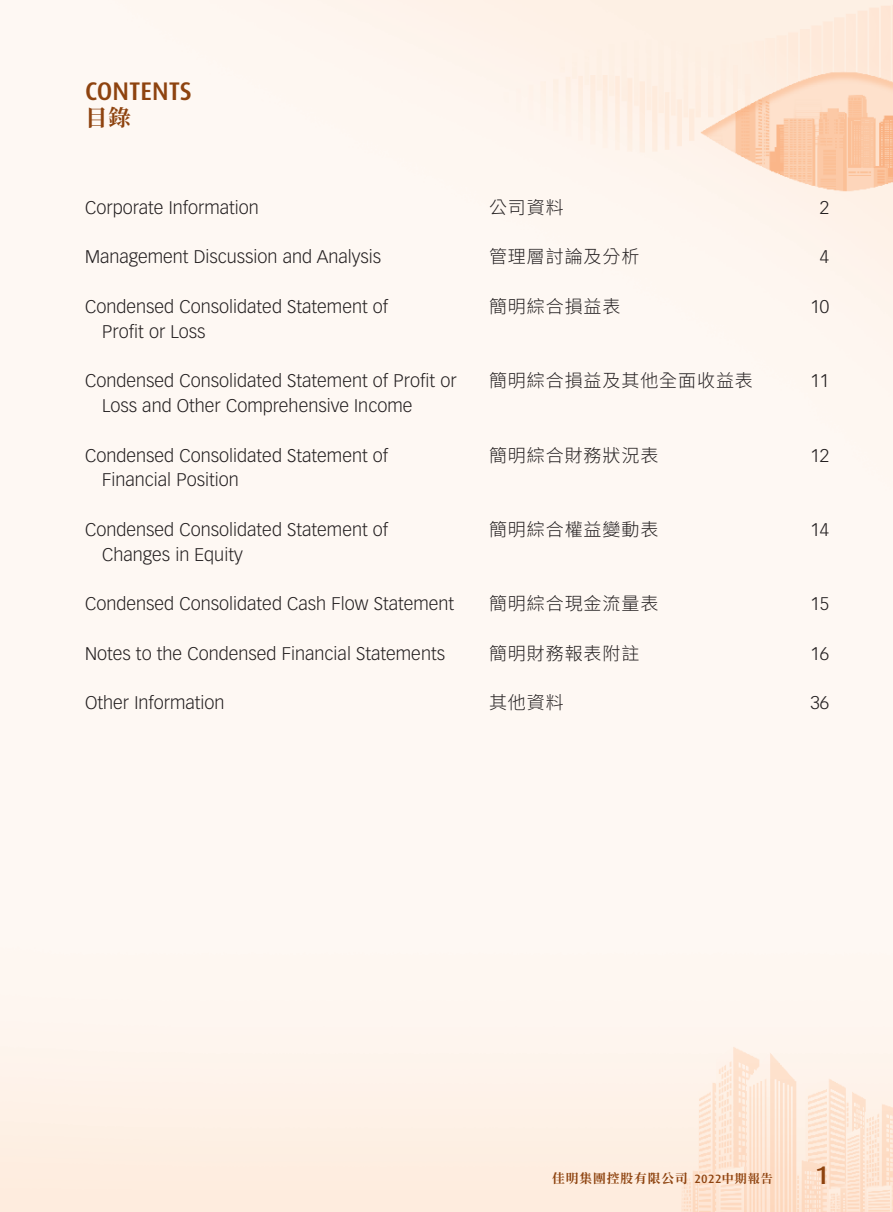
<style>
.page{position:relative;width:893px;height:1212px;background:#fff}
.page>*{position:absolute;margin:0;border:0;box-sizing:border-box;transform-origin:0 0}
.t1{font:500 25.5px "Dax";color:#8e430f}
.t2{font:700 22.5px "Source Han Serif TC";color:#8e430f}
.Body_Text{font:300 18px/24.8px "Vectora LT Std";color:#231f20}
.Body_Text-2{font:300 18px "Source Han Sans TC";letter-spacing:.05em;color:#231f20}
.t3{font:700 12.75px "Source Han Serif TC";letter-spacing:.07em;color:#8e430f}
.s1{font-family:"Dax";font-weight:500;font-size:12px}
.s2{font-size:12px}
</style>
<div class="page">
<img style="left:0;top:0;width:893px;height:1212px">
<h1 class="t1" style="left:85px;top:77px;width:108px">CONTENTS</h1>
<p class="t2" style="left:85px;top:105px;width:47px">目錄</p>
<p class="Body_Text" style="left:85px;top:195px;width:175px">Corporate Information</p>
<p class="Body_Text-2" style="left:489px;top:197px;width:76px">公司資料</p>
<p class="Body_Text" style="left:820px;top:195px;width:11px">2</p>
<p class="Body_Text" style="left:85px;top:245px;width:298px">Management Discussion and Analysis</p>
<p class="Body_Text-2" style="left:489px;top:247px;width:152px">管理層討論及分析</p>
<p class="Body_Text" style="left:820px;top:245px;width:11px">4</p>
<p class="Body_Text" style="left:102px;top:294px;width:288px;text-indent:-17px">Condensed Consolidated Statement of<br>Profit or Loss</p>
<p class="Body_Text-2" style="left:489px;top:296px;width:133px">簡明綜合損益表</p>
<p class="Body_Text" style="left:810px;top:294px;width:20px">10</p>
<p class="Body_Text" style="left:102px;top:369px;width:356px;text-indent:-17px">Condensed Consolidated Statement of Profit or<br>Loss and Other Comprehensive Income</p>
<p class="Body_Text-2" style="left:489px;top:370px;width:265px">簡明綜合損益及其他全面收益表</p>
<p class="Body_Text" style="left:810px;top:369px;width:20px">11</p>
<p class="Body_Text" style="left:102px;top:443px;width:288px;text-indent:-17px">Condensed Consolidated Statement of<br>Financial Position</p>
<p class="Body_Text-2" style="left:489px;top:445px;width:171px">簡明綜合財務狀況表</p>
<p class="Body_Text" style="left:810px;top:443px;width:20px">12</p>
<p class="Body_Text" style="left:102px;top:517px;width:288px;text-indent:-17px">Condensed Consolidated Statement of<br>Changes in Equity</p>
<p class="Body_Text-2" style="left:489px;top:519px;width:171px">簡明綜合權益變動表</p>
<p class="Body_Text" style="left:810px;top:517px;width:20px">14</p>
<p class="Body_Text" style="left:85px;top:591px;width:371px">Condensed Consolidated Cash Flow Statement</p>
<p class="Body_Text-2" style="left:489px;top:593px;width:171px">簡明綜合現金流量表</p>
<p class="Body_Text" style="left:810px;top:591px;width:20px">15</p>
<p class="Body_Text" style="left:85px;top:641px;width:361px">Notes to the Condensed Financial Statements</p>
<p class="Body_Text-2" style="left:489px;top:643px;width:152px">簡明財務報表附註</p>
<p class="Body_Text" style="left:810px;top:641px;width:20px">16</p>
<p class="Body_Text" style="left:85px;top:690px;width:141px">Other Information</p>
<p class="Body_Text-2" style="left:489px;top:692px;width:76px">其他資料</p>
<p class="Body_Text" style="left:810px;top:690px;width:20px">36</p>
<p class="t3" style="left:552px;top:1171px;width:222px">佳明集團控股有限公司 <span class="s1">2022</span><span class="s2">中期報告</span></p>
<h1 class="t1" style="left:815px;top:1160px;width:15px">1</h1>
</div>
